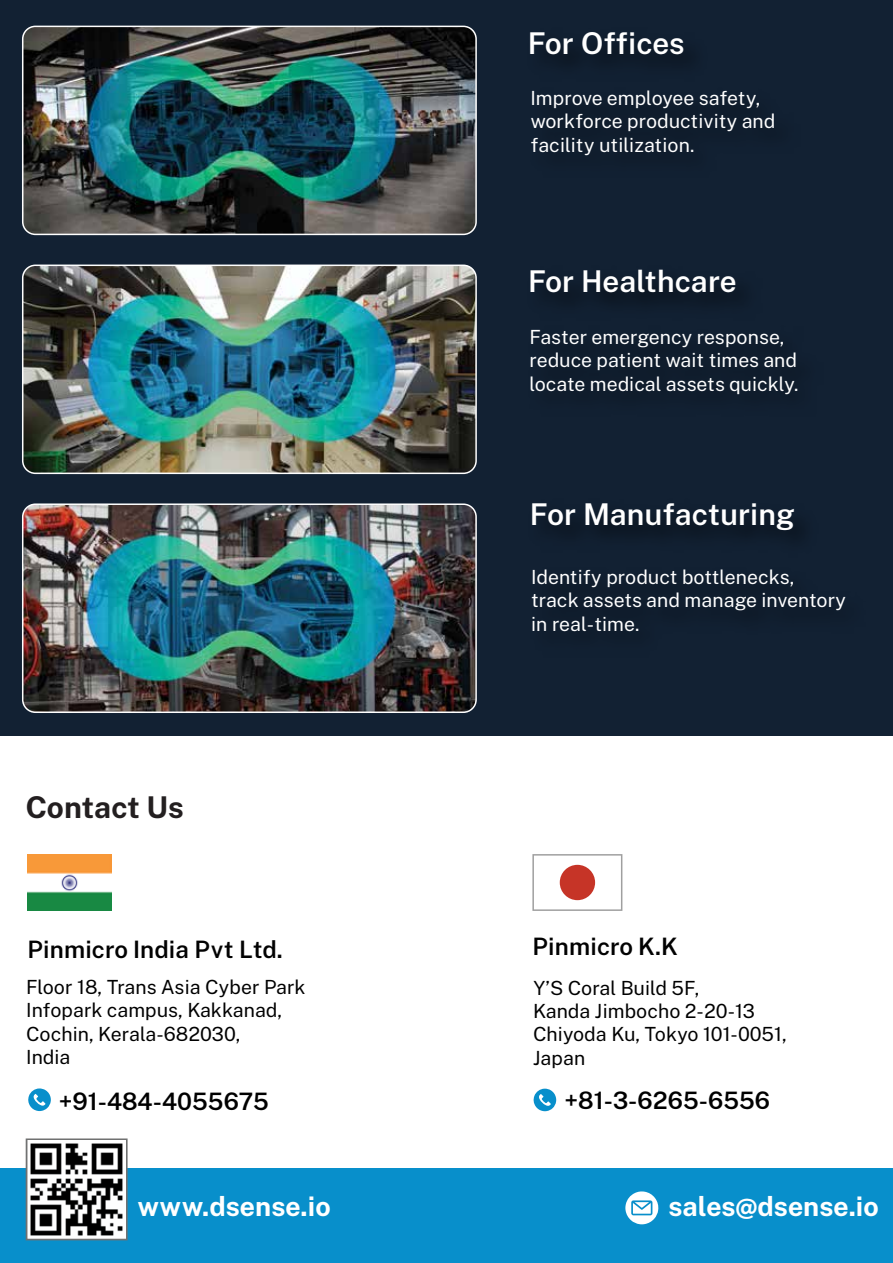
<style>
.page{position:relative;width:893px;height:1263px;background:#fff}
.page>*{position:absolute;margin:0;border:0;box-sizing:border-box;transform-origin:0 0}
.t1{font:600 30px "Public Sans";letter-spacing:-.005em;color:#fff}
.t2{font:700 30px "Public Sans";color:#231f20}
.t3{font:700 27px "Public Sans";color:#fff}
.t4{font:600 24px "Public Sans";color:#020202}
.t5{font:600 24px "Public Sans";color:#000}
.t6{font:19.5px/23.4px "Public Sans";color:#fff}
.t7{font:19.5px/23.4px "Public Sans";color:#000}
</style>
<div class="page">
<img style="left:28px;top:854px;width:83px;height:56px">
<svg style="left:28px;top:1088px;width:23px;height:23px"></svg>
<div style="left:0;top:1168px;width:893px;height:95px;background:#088fcb"></div>
<svg style="left:625px;top:1191px;width:34px;height:33px"></svg>
<img style="left:29px;top:1143px;width:95px;height:93px">
<div style="left:26px;top:1138px;width:102px;height:102px;border:2px solid #707171"></div>
<div style="left:0;top:0;width:893px;height:736px;background:#122133"></div>
<img style="left:23px;top:506px;width:453px;height:206px">
<div style="left:22px;top:503px;width:455px;height:210px;border:2px solid #fff;border-radius:13px"></div>
<img style="left:23px;top:265px;width:453px;height:208px">
<div style="left:22px;top:265px;width:455px;height:209px;border:2px solid #fff;border-radius:13px"></div>
<img style="left:23px;top:26px;width:453px;height:208px">
<div style="left:22px;top:26px;width:455px;height:209px;border:2px solid #fff;border-radius:13px"></div>
<svg style="left:533px;top:1088px;width:23px;height:23px"></svg>
<div style="left:532px;top:854px;width:90px;height:57px;background:#fff;border:2px solid #a0a0a0"></div>
<div style="left:560px;top:865px;width:35px;height:35px;background:#c63427;border-radius:50%"></div>
<h1 class="t1" style="left:528px;top:20px;width:158px">For Offices</h1>
<p class="t6" style="left:530px;top:85px;width:247px">Improve employee safety, workforce productivity and facility utilization.</p>
<h1 class="t1" style="left:528px;top:258px;width:210px">For Healthcare</h1>
<p class="t6" style="left:529px;top:324px;width:271px">Faster emergency response, reduce patient wait times and locate medical assets quickly.</p>
<h1 class="t1" style="left:530px;top:491px;width:266px">For Manufacturing</h1>
<h1 class="t2" style="left:26px;top:783px;width:160px">Contact Us</h1>
<p class="t4" style="left:27px;top:931px;width:257px">Pinmicro India Pvt Ltd.</p>
<p class="t7" style="left:26px;top:974px;width:281px">Floor 18, Trans Asia Cyber Park<br>Infopark campus, Kakkanad,<br>Cochin, Kerala-682030,<br>India</p>
<p class="t6" style="left:531px;top:564px;width:317px">Identify product bottlenecks, track assets and manage inventory in real-time.</p>
<p class="t4" style="left:532px;top:928px;width:147px">Pinmicro K.K</p>
<p class="t7" style="left:533px;top:975px;width:255px">Y’S Coral Build 5F,<br>Kanda Jimbocho 2-20-13<br>Chiyoda Ku, Tokyo 101-0051,<br>Japan</p>
<p class="t5" style="left:59px;top:1083px;width:212px">+91-484-4055675</p>
<p class="t5" style="left:564px;top:1082px;width:207px">+81-3-6265-6556</p>
<h2 class="t3" style="left:137px;top:1185px;width:195px">www.dsense.io</h2>
<h2 class="t3" style="left:668px;top:1185px;width:212px">sales@dsense.io</h2>
</div>
